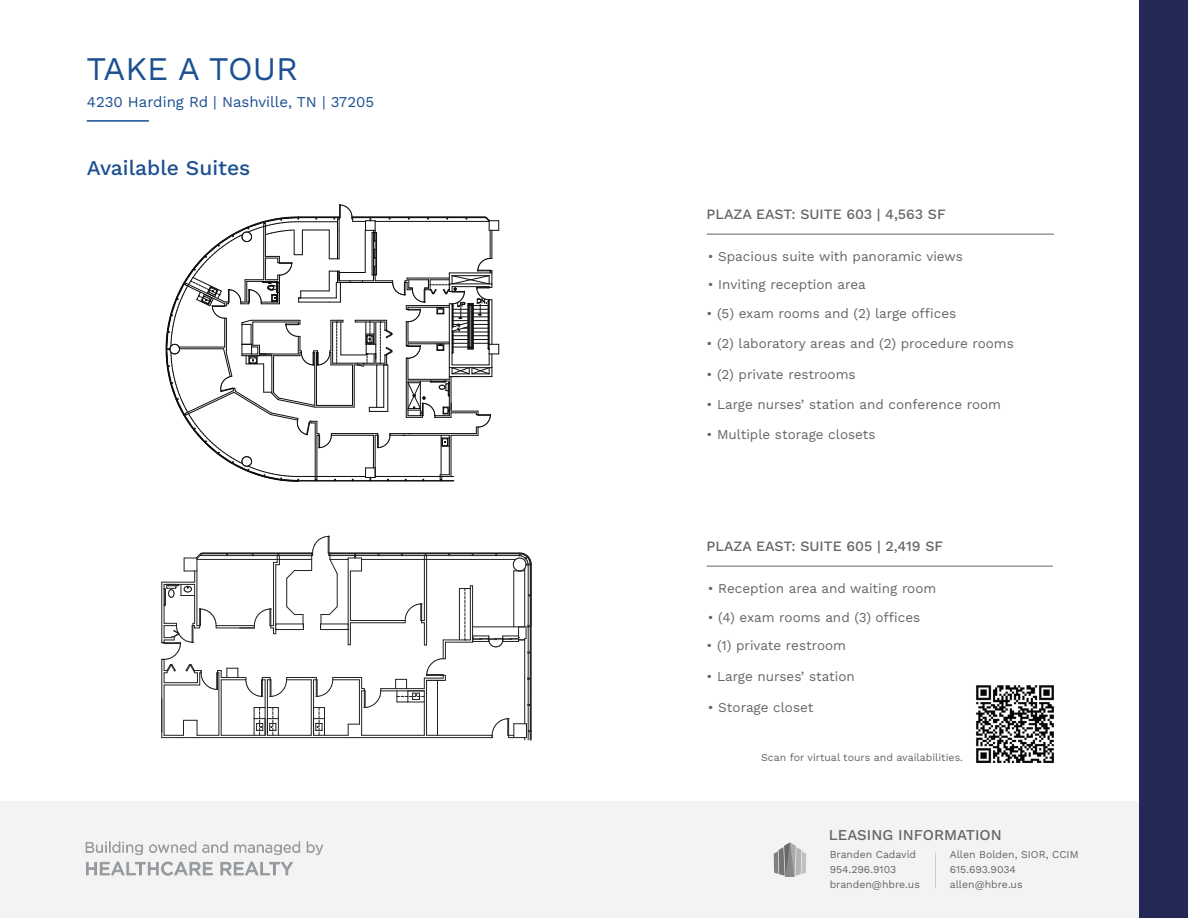
<style>
.page{position:relative;width:1188px;height:918px;background:#fff}
.page>*{position:absolute;margin:0;border:0;box-sizing:border-box;transform-origin:0 0}
.t1{font:33px "Work Sans";color:#1b5091}
.t2{font:21px "Work Sans";color:#1b5091}
.t3{font:15px "Work Sans";color:#1b5091}
.t4{font:15px "Work Sans";color:#646566}
.t5{font:14.25px "Work Sans";color:#646566}
.t6{font:13.5px "Work Sans";color:#646667}
.t7{font:10.5px/15px "Work Sans";color:#646566}
.t8{font:10.5px "Work Sans";color:#646767}
.t9{font:10.5px "Work Sans";color:#646667}
</style>
<div class="page">
<hr style="left:707px;top:234px;width:347px;height:1px;background:#646566">
<div style="left:0;top:801px;width:1188px;height:117px;background:#f3f3f3"></div>
<svg style="left:774px;top:842px;width:32px;height:35px"></svg>
<hr style="left:707px;top:566px;width:346px;height:1px;background:#646566">
<div style="left:1139px;top:0;width:49px;height:918px;background:#232954"></div>
<hr style="left:87px;top:120px;width:62px;height:2px;background:#1b5091">
<svg style="left:166px;top:205px;width:333px;height:277px"></svg>
<hr style="left:330px;top:554px;width:190px;height:1px;background:#212121">
<hr style="left:329px;top:553px;width:191px;height:1px;background:#212121">
<hr style="left:437px;top:680px;width:1px;height:55px;background:#212121">
<hr style="left:350px;top:622px;width:55px;height:1px;background:#212121">
<hr style="left:350px;top:620px;width:55px;height:1px;background:#212121">
<hr style="left:329px;top:555px;width:191px;height:1px;background:#212121">
<hr style="left:528px;top:565px;width:1px;height:175px;background:#212121">
<hr style="left:426px;top:680px;width:1px;height:55px;background:#212121">
<hr style="left:381px;top:688px;width:43px;height:1px;background:#212121">
<hr style="left:381px;top:691px;width:43px;height:1px;background:#212121">
<hr style="left:161px;top:582px;width:1px;height:61px;background:#212121">
<hr style="left:161px;top:659px;width:1px;height:79px;background:#212121">
<hr style="left:531px;top:565px;width:1px;height:175px;background:#212121">
<hr style="left:530px;top:565px;width:1px;height:175px;background:#212121">
<hr style="left:362px;top:559px;width:154px;height:1px;background:#212121">
<hr style="left:359px;top:737px;width:133px;height:1px;background:#212121">
<hr style="left:362px;top:735px;width:62px;height:1px;background:#212121">
<hr style="left:524px;top:639px;width:1px;height:85px;background:#212121">
<hr style="left:424px;top:691px;width:1px;height:44px;background:#212121">
<hr style="left:427px;top:735px;width:65px;height:1px;background:#212121">
<svg style="left:395px;top:553px;width:137px;height:153px"></svg>
<svg style="left:492px;top:718px;width:40px;height:22px"></svg>
<svg style="left:162px;top:536px;width:219px;height:202px"></svg>
<hr style="left:162px;top:582px;width:33px;height:1px;background:#212121">
<img style="left:85px;top:841px;width:238px;height:35px">
<img style="left:976px;top:685px;width:78px;height:78px">
<h1 class="t1" style="left:87px;top:43px;width:213px">TAKE A TOUR</h1>
<p class="t3" style="left:87px;top:91px;width:289px">4230 Harding Rd | Nashville, TN | 37205</p>
<h2 class="t2" style="left:87px;top:152px;width:165px">Available Suites</h2>
<p class="t5" style="left:707px;top:203px;width:241px">PLAZA EAST: SUITE 603 | 4,563 SF</p>
<p class="t6" style="left:708px;top:246px;width:256px">• Spacious suite with panoramic views</p>
<p class="t6" style="left:708px;top:275px;width:159px">• Inviting reception area</p>
<p class="t6" style="left:707px;top:303px;width:251px">• (5) exam rooms and (2) large offices</p>
<p class="t6" style="left:707px;top:334px;width:309px">• (2) laboratory areas and (2) procedure rooms</p>
<p class="t6" style="left:707px;top:364px;width:151px">• (2) private restrooms</p>
<p class="t6" style="left:707px;top:394px;width:296px">• Large nurses’ station and conference room</p>
<p class="t6" style="left:707px;top:424px;width:170px">• Multiple storage closets</p>
<p class="t5" style="left:707px;top:535px;width:238px">PLAZA EAST: SUITE 605 | 2,419 SF</p>
<p class="t6" style="left:708px;top:578px;width:230px">• Reception area and waiting room</p>
<p class="t6" style="left:708px;top:607px;width:214px">• (4) exam rooms and (3) offices</p>
<p class="t6" style="left:707px;top:636px;width:141px">• (1) private restroom</p>
<p class="t6" style="left:707px;top:666px;width:150px">• Large nurses’ station</p>
<p class="t6" style="left:708px;top:697px;width:107px">• Storage closet</p>
<p class="t8" style="left:761px;top:749px;width:204px">Scan for virtual tours and availabilities.</p>
<p class="t4" style="left:829px;top:824px;width:174px">LEASING INFORMATION</p>
<p class="t7" style="left:830px;top:847px;width:92px">Branden Cadavid<br>954.296.9103 branden@hbre.us</p>
<p class="t9" style="left:950px;top:847px;width:130px">Allen Bolden, SIOR, CCIM</p>
<p class="t7" style="left:950px;top:862px;width:74px">615.693.9034 allen@hbre.us</p>
</div>
